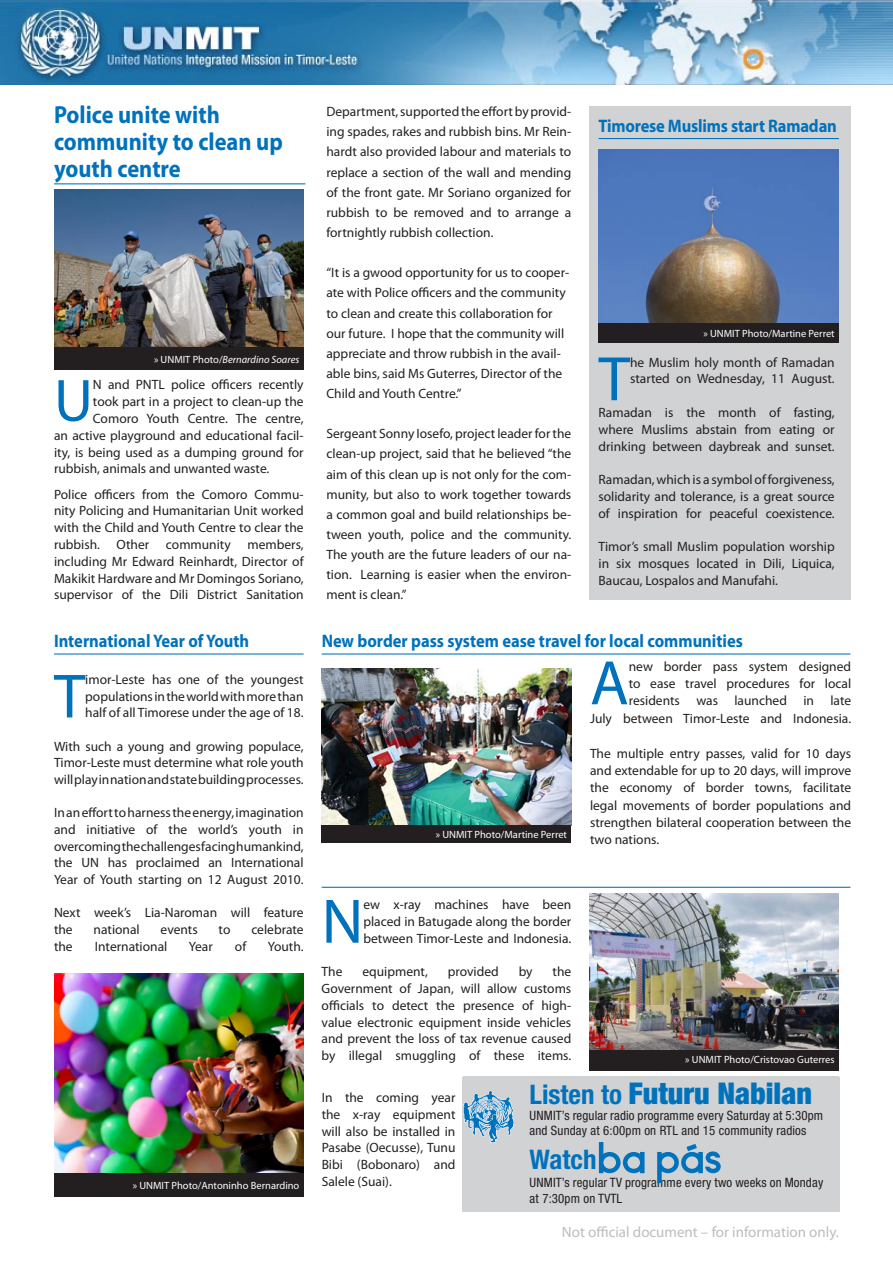
<style>
.page{position:relative;width:893px;height:1263px;background:#fff}
.page>*{position:absolute;margin:0;border:0;box-sizing:border-box;transform-origin:0 0}
.t1{font:63.3px "Myriad Pro";color:#0072bc}
.t2{font:62.85px "Myriad Pro";color:#0072bc}
.t3{font:60.3px "Myriad Pro";color:#0072bc}
.t4{font:900 condensed 30px "Helvetica Neue LT Std";color:#0072bc}
.t5{font:700 condensed 27px "Helvetica Neue LT Std";color:#0072bc}
.t6{font:700 24.75px/27px "Myriad Pro";color:#0072bc;scale:.91 1}
.t7{font:700 18.15px "Myriad Pro";color:#0072bc;scale:.91 1}
.t8{font:15px "Myriad Pro";color:#bcbdc0}
.t9{font:13.5px/16.8px "Myriad Pro";color:#231f20;text-align:justify}
.t10{font:condensed 12.9px/15.5px "Helvetica Neue LT Std";letter-spacing:.01em;color:#231f20}
.t11{font:10.5px "Myriad Pro";color:#fff}
.t12{font:italic 10.5px "Myriad Pro";color:#fff}
.s1{font-style:normal}
.s2{font-weight:700;font-size:27px}
</style>
<div class="page">
<img style="left:0;top:0;width:893px;height:85px">
<div style="left:589px;top:1047px;width:250px;height:24px;background:#231f20"></div>
<div style="left:589px;top:106px;width:261px;height:493px;background:#d1d2d4"></div>
<img style="left:598px;top:150px;width:241px;height:173px">
<div style="left:598px;top:323px;width:241px;height:19px;background:#231f20"></div>
<hr style="left:54px;top:183px;width:251px;height:1px;background:#0072bc">
<img style="left:54px;top:190px;width:250px;height:157px">
<div style="left:54px;top:347px;width:250px;height:23px;background:#231f20"></div>
<hr style="left:598px;top:138px;width:241px;height:1px;background:#0072bc">
<img style="left:322px;top:669px;width:249px;height:156px">
<img style="left:590px;top:894px;width:249px;height:156px">
<img style="left:54px;top:974px;width:250px;height:199px">
<hr style="left:322px;top:653px;width:528px;height:1px;background:#0072bc">
<hr style="left:54px;top:653px;width:250px;height:1px;background:#0072bc">
<hr style="left:322px;top:887px;width:528px;height:1px;background:#0072bc">
<div style="left:322px;top:825px;width:249px;height:17px;background:#231f20"></div>
<div style="left:54px;top:1173px;width:250px;height:24px;background:#231f20"></div>
<div style="left:464px;top:1077px;width:375px;height:134px;background:#d1d2d4"></div>
<svg style="left:599px;top:1142px;width:46px;height:31px"></svg>
<svg style="left:657px;top:1144px;width:64px;height:39px"></svg>
<svg style="left:463px;top:1091px;width:51px;height:51px"></svg>
<h3 class="t6" style="left:54px;top:100px;width:253px">Police unite with community to clean up youth centre</h3>
<p class="t12" style="left:154px;top:352px;width:147px"><span class="s1">» UNMIT Photo/</span>Bernardino Soares</p>
<h3 class="t3" style="left:54px;top:363px;width:40px">U</h3>
<p class="t9" style="left:93px;top:376px;width:212px">N and PNTL police officers recently</p>
<p class="t9" style="left:93px;top:393px;width:212px">took part in a project to clean-up the</p>
<p class="t9" style="left:93px;top:410px;width:212px">Comoro Youth Centre. The centre,</p>
<p class="t9" style="left:54px;top:427px;width:251px">an active playground and educational facil-</p>
<p class="t9" style="left:54px;top:443px;width:251px">ity, is being used as a dumping ground for</p>
<p class="t9" style="left:54px;top:460px;width:217px">rubbish, animals and unwanted waste.</p>
<p class="t9" style="left:54px;top:485px;width:251px">Police officers from the Comoro Commu&shy;nity Policing and Humanitarian Unit worked with the Child and Youth Centre to clear the rubbish. Other community members, including Mr Edward Reinhardt, Director of Makikit Hardware and Mr Domingos Soriano, supervisor of the Dili District Sanitation</p>
<h3 class="t7" style="left:54px;top:629px;width:216px">International Year of Youth</h3>
<h2 class="t2" style="left:54px;top:658px;width:33px">T</h2>
<p class="t9" style="left:85px;top:671px;width:220px">imor-Leste has one of the youngest populations in the world with more than half of all Timorese under the age of 18.</p>
<p class="t9" style="left:54px;top:738px;width:251px">With such a young and growing populace, Timor-Leste must determine what role youth will play in nation and state building processes.</p>
<p class="t9" style="left:54px;top:804px;width:251px">In an effort to harness the energy, imagination and initiative of the world’s youth in overcoming the challenges facing humankind, the UN has proclaimed an International Year of Youth starting on 12 August 2010.</p>
<p class="t9" style="left:54px;top:904px;width:251px">Next week’s Lia-Naroman will feature the</p>
<p class="t9" style="left:94px;top:921px;width:48px">national</p>
<p class="t9" style="left:161px;top:921px;width:39px">events</p>
<p class="t9" style="left:219px;top:921px;width:13px">to</p>
<p class="t9" style="left:251px;top:921px;width:54px">celebrate</p>
<p class="t9" style="left:54px;top:937px;width:20px">the</p>
<p class="t9" style="left:95px;top:937px;width:74px">International</p>
<p class="t9" style="left:189px;top:937px;width:25px">Year</p>
<p class="t9" style="left:235px;top:937px;width:13px">of</p>
<p class="t9" style="left:268px;top:937px;width:37px">Youth.</p>
<p class="t11" style="left:133px;top:1179px;width:168px">» UNMIT Photo/Antoninho Bernardino</p>
<p class="t9" style="left:326px;top:101px;width:246px;line-height:20.1px">Department, supported the effort by provid&shy;ing spades, rakes and rubbish bins. Mr Rein&shy;hardt also provided labour and materials to replace a section of the wall and mending of the front gate. Mr Soriano organized for rubbish to be removed and to arrange a fortnightly rubbish collection.</p>
<p class="t9" style="left:326px;top:262px;width:244px;line-height:20.1px;text-align:left">“It is a gwood opportunity for us to cooper&shy;ate with Police officers and the community to clean and create this collaboration for our future. I hope that the community will appreciate and throw rubbish in the avail&shy;able bins, said Ms Guterres, Director of the Child and Youth Centre.”</p>
<p class="t9" style="left:326px;top:423px;width:246px;line-height:20.1px">Sergeant Sonny Iosefo, project leader for the clean-up project, said that he believed “the aim of this clean up is not only for the com&shy;munity, but also to work together towards a common goal and build relationships be&shy;tween youth, police and the community.<br>The youth are the future leaders of our na&shy;tion. Learning is easier when the environ&shy;ment is clean.”</p>
<h3 class="t7" style="left:598px;top:114px;width:263px">Timorese Muslims start Ramadan</h3>
<p class="t11" style="left:703px;top:326px;width:133px">» UNMIT Photo/Martine Perret</p>
<h1 class="t1" style="left:598px;top:340px;width:33px">T</h1>
<p class="t9" style="left:630px;top:353px;width:206px">he Muslim holy month of Ramadan started on Wednesday, 11 August.</p>
<p class="t9" style="left:598px;top:404px;width:238px">Ramadan is the month of fasting, where Muslims abstain from eating or drinking between daybreak and sunset.</p>
<p class="t9" style="left:598px;top:471px;width:238px">Ramadan, which is a symbol of forgiveness, solidarity and tolerance, is a great source of inspiration for peaceful coexistence.</p>
<p class="t9" style="left:598px;top:538px;width:238px">Timor’s small Muslim population worship in six mosques located in Dili, Liquica, Baucau, Lospalos and Manufahi.</p>
<h3 class="t7" style="left:322px;top:629px;width:464px">New border pass system ease travel for local communities</h3>
<p class="t11" style="left:436px;top:828px;width:133px">» UNMIT Photo/Martine Perret</p>
<p class="t9" style="left:590px;top:657px;width:263px;line-height:17.4px;text-align:right">new border pass system designed<br>to ease travel procedures for local residents was launched in late<br>July between Timor-Leste and Indonesia.</p>
<p class="t9" style="left:590px;top:744px;width:263px;line-height:17.4px">The multiple entry passes, valid for 10 days and extendable for up to 20 days, will improve the economy of border towns, facilitate legal movements of border populations and strengthen bilateral cooperation between the two nations.</p>
<h1 class="t1" style="left:590px;top:644px;width:40px">A</h1>
<h1 class="t1" style="left:322px;top:882px;width:43px">N</h1>
<p class="t9" style="left:363px;top:896px;width:209px">ew x-ray machines have been placed in Batugade along the border between Timor-Leste and Indonesia.</p>
<p class="t9" style="left:322px;top:963px;width:22px">The</p>
<p class="t9" style="left:362px;top:963px;width:67px">equipment,</p>
<p class="t9" style="left:448px;top:963px;width:52px">provided</p>
<p class="t9" style="left:519px;top:963px;width:15px">by</p>
<p class="t9" style="left:322px;top:963px;width:251px;text-indent:231px">the Government of Japan, will allow customs officials to detect the presence of high&shy;value electronic equipment inside vehicles and prevent the loss of tax revenue caused by illegal smuggling of these items.</p>
<p class="t11" style="left:685px;top:1053px;width:151px">» UNMIT Photo/Cristovao Guterres</p>
<p class="t9" style="left:322px;top:1089px;width:135px">In the coming year the x-ray equipment will also be installed in Pasabe (Oecusse), Tunu Bibi (Bobonaro) and Salele (Suai).</p>
<h3 class="t4" style="left:530px;top:1075px;width:284px"><span class="s2">Listen to</span> Futuru Nabilan</h3>
<p class="t10" style="left:530px;top:1107px;width:295px">UNMIT’s regular radio programme every Saturday at 5:30pm and Sunday at 6:00pm on RTL and 15 community radios</p>
<h3 class="t5" style="left:530px;top:1143px;width:69px">Watch</h3>
<p class="t10" style="left:530px;top:1175px;width:295px">UNMIT’s regular TV programme every two weeks on Monday at 7:30pm on TVTL</p>
<p class="t8" style="left:562px;top:1222px;width:278px">Not official document – for information only.</p>
</div>
